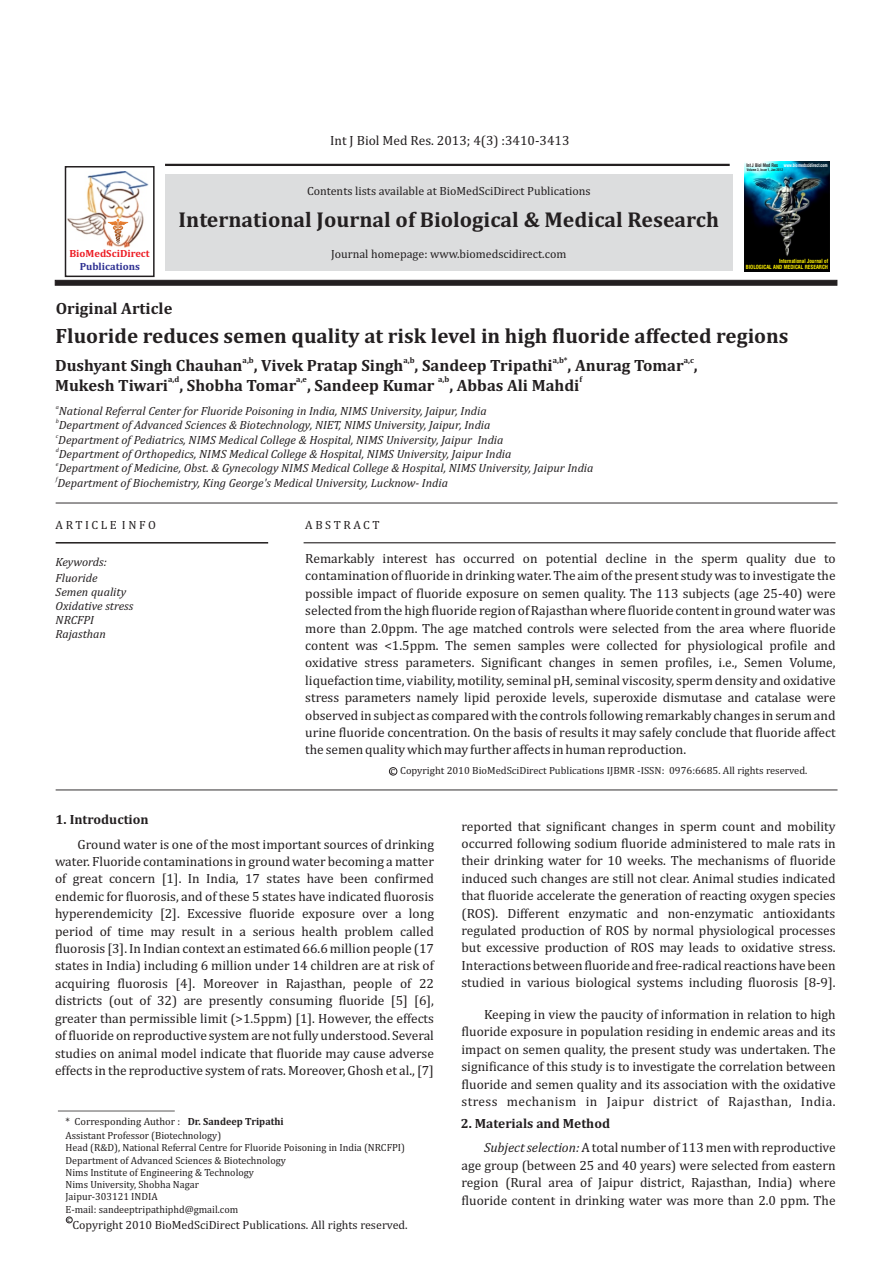
<style>
.page{position:relative;width:893px;height:1263px;background:#fff}
.page>*{position:absolute;margin:0;border:0;box-sizing:border-box;transform-origin:0 0}
.t1{font:700 21.75px "Cambria";color:#231f20}
.t2{font:700 21px "Cambria";color:#231f20}
.t3{font:700 16.5px "Cambria";color:#231f20}
.t4{font:13.5px/17.4px "Cambria";color:#231f20;text-align:justify}
.t5{font:700 13.5px "Cambria";color:#231f20}
.t6{font:italic 12px/14.1px "Cambria";color:#231f20}
.t7{font:12px "Cambria";color:#231f20}
.t8{font:12px "Cambria";letter-spacing:.215em;color:#231f20}
.t9{font:10.5px/12.3px "Cambria";color:#231f20}
.t10{font:700 10.5px "Cambria";color:#231f20}
.t11{font:700 10.5px "Cambria";color:#ed1c24}
.t12{font:700 10.5px "Cambria";color:#2e3092}
.t13{font:700 8.25px "Cambria";color:#231f20}
.t14{font:8.25px "Cambria";color:#231f20}
.t15{font:italic 6px "Cambria";color:#231f20}
.t16{font:700 condensed 5.55px/6.6px "Swiss 721 BT";color:#fff200;text-align:right;scale:.96 1}
.t17{font:700 condensed 4.8px "Swiss 721 BT";color:#fff;scale:.88 1}
.t18{font:700 condensed 3.45px "Swiss 721 BT";color:#231f20;scale:.92 1}
.s1{color:#231f20}
.s2{font-style:italic}
</style>
<div class="page">
<hr style="left:165px;top:164px;width:565px;height:2px;background:#231f20">
<svg style="left:55px;top:280px;width:782px;height:6px;background:#2c2829"></svg>
<div style="left:165px;top:174px;width:567px;height:96px;background:#dcddde"></div>
<hr style="left:56px;top:503px;width:781px;height:1px;background:#231f20">
<hr style="left:56px;top:542px;width:212px;height:1px;background:#231f20">
<hr style="left:304px;top:542px;width:532px;height:1px;background:#231f20">
<div style="left:65px;top:166px;width:90px;height:111px;border:2px solid #231f20"></div>
<img style="left:68px;top:171px;width:80px;height:77px">
<svg style="left:108px;top:219px;width:20px;height:25px"></svg>
<img style="left:744px;top:161px;width:85px;height:111px">
<hr style="left:56px;top:789px;width:781px;height:1px;background:#231f20">
<div style="left:389px;top:767px;width:8px;height:8px;border:1px solid #231f20;border-radius:50%"></div>
<hr style="left:58px;top:1110px;width:117px;height:1px;background:#231f20">
<div style="left:66px;top:1216px;width:7px;height:7px;border:1px solid #231f20;border-radius:50%"></div>
<p class="t4" style="left:330px;top:132px;width:241px">Int J Biol Med Res. 2013; 4(3) :3410-3413</p>
<p class="t7" style="left:307px;top:185px;width:285px">Contents lists available at BioMedSciDirect Publications</p>
<h1 class="t1" style="left:179px;top:210px;width:542px">International Journal of Biological &amp; Medical Research</h1>
<p class="t17" style="left:746px;top:163px;width:94px"><span class="s1">Int J Biol Med Res</span> www.biomedscidirect.com</p>
<p class="t18" style="left:747px;top:169px;width:41px">Volume 3, Issue 1, Jan 2012</p>
<p class="t7" style="left:331px;top:249px;width:237px">Journal homepage: www.biomedscidirect.com</p>
<p class="t11" style="left:69px;top:249px;width:82px">BioMedSciDirect</p>
<p class="t12" style="left:80px;top:262px;width:62px">Publications</p>
<p class="t16" style="left:746px;top:258px;width:87px">International Journal of<br>BIOLOGICAL AND MEDICAL RESEARCH</p>
<p class="t3" style="left:56px;top:301px;width:118px">Original Article</p>
<h2 class="t2" style="left:56px;top:326px;width:734px">Fluoride reduces semen quality at risk level in high fluoride affected regions</h2>
<p class="t13" style="left:243px;top:356px;width:13px">a,b</p>
<p class="t13" style="left:403px;top:356px;width:13px">a,b</p>
<p class="t13" style="left:553px;top:356px;width:16px">a,b*</p>
<p class="t13" style="left:684px;top:356px;width:12px">a,c</p>
<p class="t3" style="left:55px;top:358px;width:644px">Dushyant Singh Chauhan , Vivek Pratap Singh , Sandeep Tripathi , Anurag Tomar ,</p>
<p class="t13" style="left:168px;top:376px;width:13px">a,d</p>
<p class="t13" style="left:296px;top:376px;width:12px">a,e</p>
<p class="t13" style="left:438px;top:376px;width:13px">a,b</p>
<p class="t13" style="left:579px;top:376px;width:4px">f</p>
<p class="t3" style="left:55px;top:378px;width:526px">Mukesh Tiwari , Shobha Tomar , Sandeep Kumar , Abbas Ali Mahdi</p>
<p class="t15" style="left:56px;top:404px;width:5px">a</p>
<p class="t6" style="left:59px;top:404px;width:429px">National Referral Center for Fluoride Poisoning in India, NIMS University, Jaipur, India</p>
<p class="t15" style="left:56px;top:419px;width:5px">b</p>
<p class="t6" style="left:59px;top:419px;width:433px">Department of Advanced Sciences &amp; Biotechnology, NIET, NIMS University, Jaipur, India</p>
<p class="t15" style="left:56px;top:433px;width:4px">c</p>
<p class="t6" style="left:58px;top:433px;width:447px">Department of Pediatrics, NIMS Medical College &amp; Hospital, NIMS University, Jaipur India</p>
<p class="t15" style="left:56px;top:447px;width:5px">d</p>
<p class="t6" style="left:59px;top:448px;width:454px">Department of Orthopedics, NIMS Medical College &amp; Hospital, NIMS University, Jaipur India</p>
<p class="t15" style="left:56px;top:462px;width:4px">e</p>
<p class="t6" style="left:58px;top:462px;width:537px">Department of Medicine, Obst. &amp; Gynecology NIMS Medical College &amp; Hospital, NIMS University, Jaipur India</p>
<p class="t15" style="left:56px;top:476px;width:3px">f</p>
<p class="t6" style="left:57px;top:476px;width:392px">Department of Biochemistry, King George's Medical University, Lucknow- India</p>
<p class="t8" style="left:56px;top:520px;width:102px">ARTICLE INFO</p>
<p class="t8" style="left:305px;top:520px;width:76px">ABSTRACT</p>
<p class="t6" style="left:56px;top:555px;width:53px;line-height:15.8px">Keywords:<br>Fluoride</p>
<p class="t6" style="left:56px;top:585px;width:79px">Semen quality<br>Oxidative stress<br>NRCFPI<br>Rajasthan</p>
<p class="t4" style="left:305px;top:550px;width:532px">Remarkably interest has occurred on potential decline in the sperm quality due to contamination of fluoride in drinking water. The aim of the present study was to investigate the possible impact of fluoride exposure on semen quality. The 113 subjects (age 25-40) were selected from the high fluoride region of Rajasthan where fluoride content in ground water was more than 2.0ppm. The age matched controls were selected from the area where fluoride content was &lt;1.5ppm. The semen samples were collected for physiological profile and oxidative stress parameters. Significant changes in semen profiles, i.e., Semen Volume, liquefaction time, viability, motility, seminal pH, seminal viscosity, sperm density and oxidative stress parameters namely lipid peroxide levels, superoxide dismutase and catalase were observed in subject as compared with the controls following remarkably changes in serum and urine fluoride concentration. On the basis of results it may safely conclude that fluoride affect the semen quality which may further affects in human reproduction.</p>
<p class="t9" style="left:390px;top:765px;width:418px">c Copyright 2010 BioMedSciDirect Publications IJBMR -ISSN: 0976:6685. All rights reserved.</p>
<p class="t5" style="left:56px;top:813px;width:95px">1. Introduction</p>
<p class="t4" style="left:55px;top:836px;width:380px;text-indent:23px">Ground water is one of the most important sources of drinking water. Fluoride contaminations in ground water becoming a matter of great concern [1]. In India, 17 states have been confirmed endemic for fluorosis, and of these 5 states have indicated fluorosis hyperendemicity [2]. Excessive fluoride exposure over a long period of time may result in a serious health problem called fluorosis [3]. In Indian context an estimated 66.6 million people (17 states in India) including 6 million under 14 children are at risk of acquiring fluorosis [4]. Moreover in Rajasthan, people of 22 districts (out of 32) are presently consuming fluoride [5] [6], greater than permissible limit (&gt;1.5ppm) [1]. However, the effects of fluoride on reproductive system are not fully understood. Several studies on animal model indicate that fluoride may cause adverse effects in the reproductive system of rats. Moreover, Ghosh et al., [7]</p>
<p class="t10" style="left:188px;top:1116px;width:98px">Dr. Sandeep Tripathi</p>
<p class="t9" style="left:66px;top:1116px;width:157px;line-height:13.5px">* Corresponding Author :<br>Assistant Professor (Biotechnology)</p>
<p class="t9" style="left:66px;top:1142px;width:341px">Head (R&amp;D), National Referral Centre for Fluoride Poisoning in India (NRCFPI)<br>Department of Advanced Sciences &amp; Biotechnology<br>Nims Institute of Engineering &amp; Technology<br>Nims University, Shobha Nagar<br>Jaipur-303121 INDIA<br>E-mail: sandeeptripathiphd@gmail.com</p>
<p class="t14" style="left:67px;top:1215px;width:5px">c</p>
<p class="t7" style="left:72px;top:1219px;width:337px">Copyright 2010 BioMedSciDirect Publications. All rights reserved.</p>
<p class="t4" style="left:461px;top:818px;width:376px">reported that significant changes in sperm count and mobility occurred following sodium fluoride administered to male rats in their drinking water for 10 weeks. The mechanisms of fluoride induced such changes are still not clear. Animal studies indicated that fluoride accelerate the generation of reacting oxygen species (ROS). Different enzymatic and non-enzymatic antioxidants regulated production of ROS by normal physiological processes but excessive production of ROS may leads to oxidative stress.<br>Interactions between fluoride and free-radical reactions have been studied in various biological systems including fluorosis [8-9].</p>
<p class="t4" style="left:461px;top:1006px;width:376px;text-indent:23px">Keeping in view the paucity of information in relation to high fluoride exposure in population residing in endemic areas and its impact on semen quality, the present study was undertaken. The significance of this study is to investigate the correlation between fluoride and semen quality and its association with the oxidative stress mechanism in Jaipur district of Rajasthan, India.</p>
<p class="t4" style="left:461px;top:1140px;width:376px;text-indent:23px"><span class="s2">Subject selection:</span>A total number of 113 men with reproductive age group (between 25 and 40 years) were selected from eastern region (Rural area of Jaipur district, Rajasthan, India) where fluoride content in drinking water was more than 2.0 ppm. The</p>
<p class="t5" style="left:461px;top:1118px;width:151px">2. Materials and Method</p>
</div>
